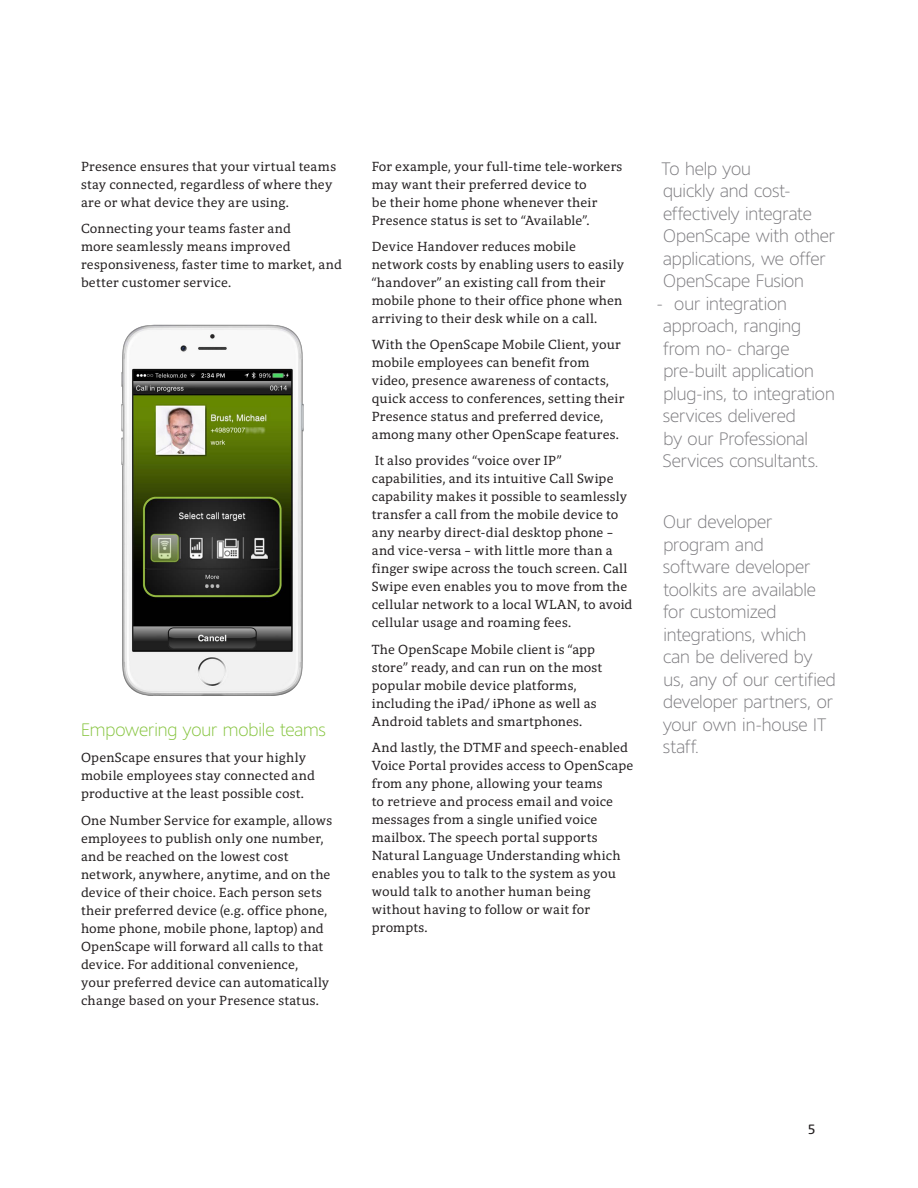
<style>
.page{position:relative;width:918px;height:1188px;background:#fff}
.page>*{position:absolute;margin:0;border:0;box-sizing:border-box;transform-origin:0 0}
.t1{font:300 18px/22.5px "Harmony Sans";letter-spacing:-.005em;color:#7c7b7f}
.t2{font:300 18px "Harmony Sans";letter-spacing:-.005em;color:#86c43f}
.t3{font:13.5px/18px "Harmony Serif";letter-spacing:.01em;color:#231f20}
.Legal_-_Harmony_Sans{font:13.5px "Harmony Sans";color:#231f20}
</style>
<div class="page">
<img style="left:121px;top:324px;width:183px;height:372px">
<p class="t3" style="left:81px;top:158px;width:257px">Presence ensures that your virtual teams stay connected, regardless of where they are or what device they are using.</p>
<p class="t3" style="left:81px;top:220px;width:262px">Connecting your teams faster and<br>more seamlessly means improved responsiveness, faster time to market, and better customer service.</p>
<h1 class="t2" style="left:81px;top:719px;width:247px">Empowering your mobile teams</h1>
<p class="t3" style="left:81px;top:749px;width:235px">OpenScape ensures that your highly mobile employees stay connected and productive at the least possible cost.</p>
<p class="t3" style="left:81px;top:811px;width:253px">One Number Service for example, allows employees to publish only one number, and be reached on the lowest cost network, anywhere, anytime, and on the device of their choice. Each person sets their preferred device (e.g. office phone, home phone, mobile phone, laptop) and OpenScape will forward all calls to that device. For additional convenience,<br>your preferred device can automatically change based on your Presence status.</p>
<p class="t3" style="left:372px;top:158px;width:252px">For example, your full-time tele-workers may want their preferred device to<br>be their home phone whenever their Presence status is set to “Available”.</p>
<p class="t3" style="left:372px;top:238px;width:254px">Device Handover reduces mobile network costs by enabling users to easily “handover” an existing call from their mobile phone to their office phone when arriving to their desk while on a call.</p>
<p class="t3" style="left:372px;top:336px;width:254px">With the OpenScape Mobile Client, your mobile employees can benefit from video, presence awareness of contacts, quick access to conferences, setting their Presence status and preferred device, among many other OpenScape features.</p>
<p class="t3" style="left:372px;top:452px;width:262px">It also provides “voice over IP” capabilities, and its intuitive Call Swipe capability makes it possible to seamlessly transfer a call from the mobile device to any nearby direct-dial desktop phone – and vice-versa – with little more than a finger swipe across the touch screen. Call Swipe even enables you to move from the cellular network to a local WLAN, to avoid cellular usage and roaming fees.</p>
<p class="t3" style="left:372px;top:640px;width:232px">The OpenScape Mobile client is “app store” ready, and can run on the most popular mobile device platforms, including the iPad/ iPhone as well as Android tablets and smartphones.</p>
<p class="t3" style="left:372px;top:738px;width:263px">And lastly, the DTMF and speech-enabled Voice Portal provides access to OpenScape from any phone, allowing your teams<br>to retrieve and process email and voice messages from a single unified voice mailbox. The speech portal supports Natural Language Understanding which enables you to talk to the system as you would talk to another human being without having to follow or wait for prompts.</p>
<h1 class="t1" style="left:662px;top:157px;width:175px">To help you<br>quickly and cost&shy;effectively integrate<br>OpenScape with other applications, we offer<br>OpenScape Fusion</h1>
<h1 class="t1" style="left:662px;top:292px;width:174px;text-indent:-6px">- our integration approach, ranging from no- charge pre-built application plug-ins, to integration services delivered<br>by our Professional<br>Services consultants.</h1>
<h1 class="t1" style="left:663px;top:511px;width:175px">Our developer program and<br>software developer toolkits are available for customized integrations, which can be delivered by us, any of our certified developer partners, or your own in-house IT staff.</h1>
<p class="Legal_-_Harmony_Sans" style="left:808px;top:1121px;width:9px">5</p>
</div>
